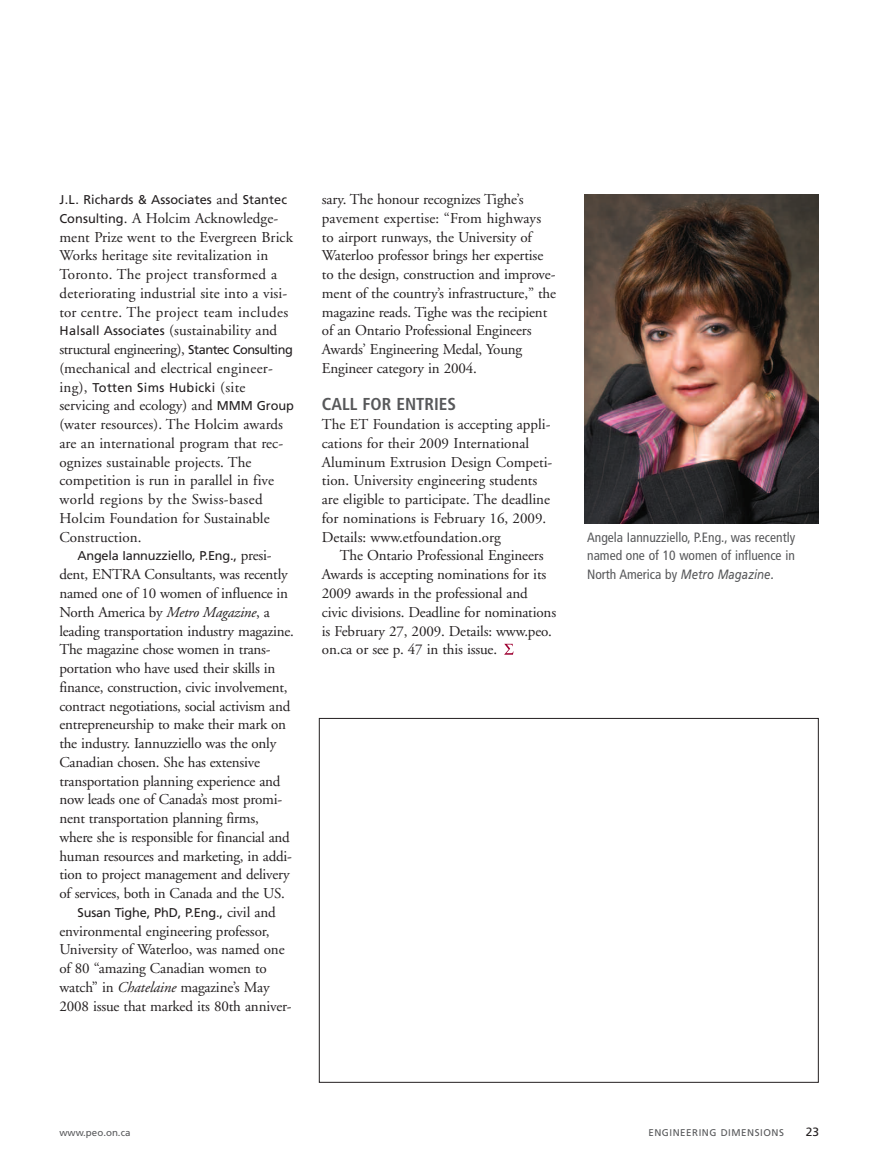
<style>
.page{position:relative;width:878px;height:1175px;background:#fff}
.page>*{position:absolute;margin:0;border:0;box-sizing:border-box;transform-origin:0 0}
.t1{font:700 condensed 17.25px "Frutiger";color:#57585a}
.t2{font:15px/18.8px "Adobe Garamond";letter-spacing:-.01em;color:#231f20}
.t3{font:condensed 13.5px/18.8px "Frutiger";color:#57585a;text-align:justify}
.t4{font:12.75px "Frutiger";letter-spacing:.005em;color:#231f20}
.t5{font:12.75px "Frutiger";letter-spacing:-.015em;color:#231f20}
.t6{font:12px "Frutiger";color:#231f20}
.t7{font:9.75px "Frutiger";letter-spacing:.055em;color:#57585a}
.t8{font:9.75px "Frutiger";color:#57585a}
.s1{font-family:"Adobe Garamond";font-size:15px}
.s2{font-family:"Frutiger";font-size:12.75px}
.s3{font-style:italic}
.s4{font-style:italic;font-stretch:normal}
</style>
<div class="page">
<img style="left:584px;top:194px;width:234px;height:330px">
<svg style="left:504px;top:644px;width:9px;height:10px"></svg>
<p class="t4" style="left:59px;top:194px;width:229px">J.L. Richards &amp; Associates <span class="s1">and</span> Stantec</p>
<p class="t2" style="left:59px;top:210px;width:235px"><span class="s2">Consulting</span>. A Holcim Acknowledge&shy;ment Prize went to the Evergreen Brick Works heritage site revitalization in Toronto. The project transformed a deteriorating industrial site into a visi&shy;tor centre. The project team includes <span class="s2">Halsall Associates</span> (sustainability and structural engineering), <span class="s2">Stantec Consulting </span>(mechanical and electrical engineer-</p>
<p class="t4" style="left:59px;top:382px;width:188px"><span class="s1">ing),</span> Totten Sims Hubicki <span class="s1">(site</span></p>
<p class="t2" style="left:59px;top:397px;width:236px">servicing and ecology) and <span class="s2">MMM Group </span>(water resources). The Holcim awards are an international program that rec&shy;ognizes sustainable projects. The competition is run in parallel in five world regions by the Swiss-based Holcim Foundation for Sustainable Construction.</p>
<p class="t5" style="left:77px;top:551px;width:196px">Angela Iannuzziello, P.Eng., <span class="s1">presi-</span></p>
<p class="t2" style="left:59px;top:566px;width:236px">dent, ENTRA Consultants, was recently named one of 10 women of influence in North America by <span class="s3">Metro Magazine</span>, a leading transportation industry magazine.<br>The magazine chose women in trans&shy;portation who have used their skills in finance, construction, civic involvement, contract negotiations, social activism and entrepreneurship to make their mark on the industry. Iannuzziello was the only Canadian chosen. She has extensive transportation planning experience and now leads one of Canada’s most promi&shy;nent transportation planning firms, where she is responsible for financial and human resources and marketing, in addi&shy;tion to project management and delivery of services, both in Canada and the US.</p>
<p class="t4" style="left:77px;top:907px;width:200px">Susan Tighe, PhD, P.Eng., <span class="s1">civil and</span></p>
<p class="t2" style="left:59px;top:922px;width:234px">environmental engineering professor, University of Waterloo, was named one of 80 “amazing Canadian women to watch” in <span class="s3">Chatelaine</span> magazine’s May 2008 issue that marked its 80th anniver-</p>
<p class="t2" style="left:322px;top:191px;width:236px">sary. The honour recognizes Tighe’s pavement expertise: “From highways to airport runways, the University of Waterloo professor brings her expertise to the design, construction and improve&shy;ment of the country’s infrastructure,” the magazine reads. Tighe was the recipient of an Ontario Professional Engineers Awards’ Engineering Medal, Young Engineer category in 2004.</p>
<p class="t1" style="left:322px;top:397px;width:136px">CALL FOR ENTRIES</p>
<p class="t2" style="left:322px;top:416px;width:232px">The ET Foundation is accepting appli&shy;cations for their 2009 International Aluminum Extrusion Design Competi&shy;tion. University engineering students are eligible to participate. The deadline for nominations is February 16, 2009.<br>Details: www.etfoundation.org</p>
<p class="t2" style="left:322px;top:547px;width:236px;text-indent:18px">The Ontario Professional Engineers Awards is accepting nominations for its 2009 awards in the professional and civic divisions. Deadline for nominations is February 27, 2009. Details: www.peo. on.ca or see p. 47 in this issue.</p>
<p class="t3" style="left:587px;top:529px;width:209px">Angela Iannuzziello, P.Eng., was recently named one of 10 women of influence in North America by <span class="s4">Metro Magazine.</span></p>
<p class="t8" style="left:59px;top:1128px;width:72px">www.peo.on.ca</p>
<p class="t7" style="left:648px;top:1128px;width:137px">ENGINEERING DIMENSIONS</p>
<p class="t6" style="left:805px;top:1126px;width:15px">23</p>
</div>
